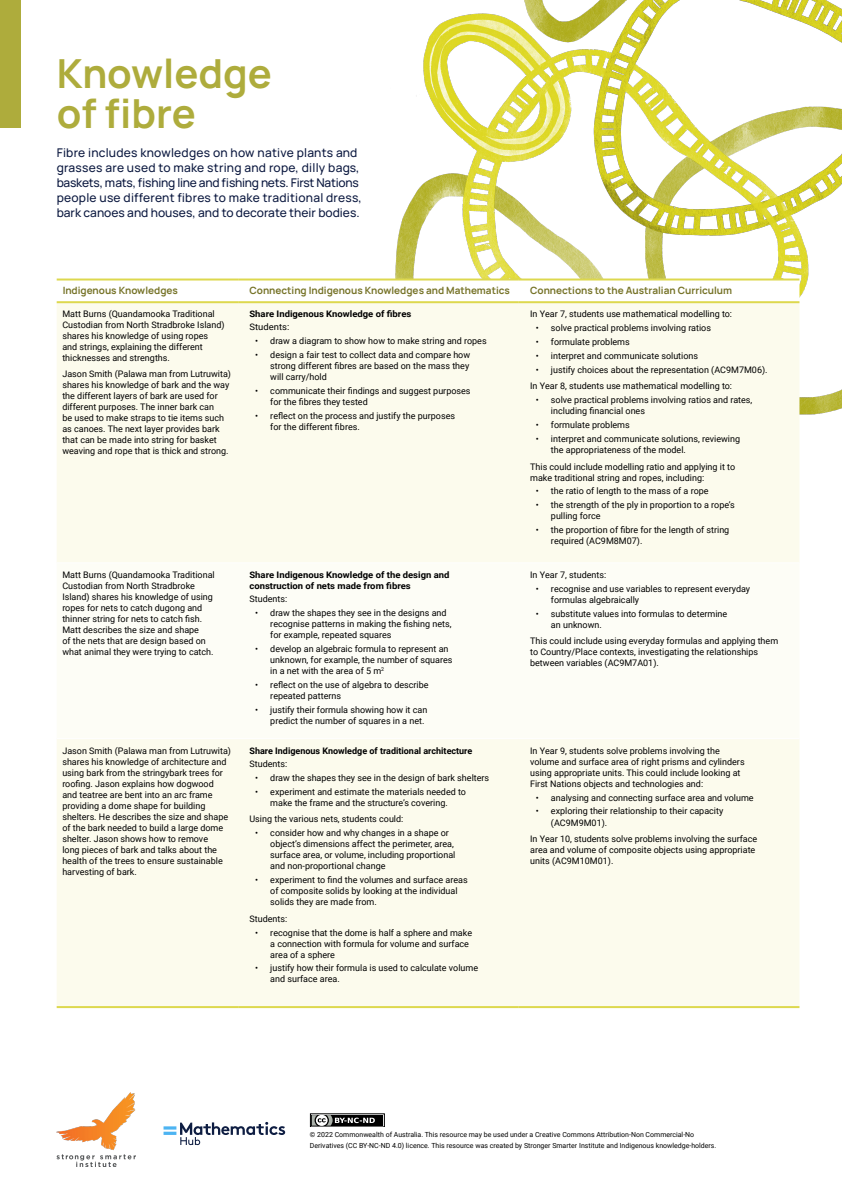
<style>
.page{position:relative;width:842px;height:1191px;background:#fff}
.page>*{position:absolute;margin:0;border:0;box-sizing:border-box;transform-origin:0 0}
.t1{font:700 40px/40px "Manrope";color:#aeac3c}
.t2{font:500 12px/15px "Manrope";letter-spacing:.01em;color:#0c1940}
.t3{font:700 10px "Manrope";color:#767328}
.t4{font:9px/11px "Roboto";color:#000}
.t5{font:700 9px/11px "Roboto";color:#000;scale:1.05 1}
.t6{font:700 9px "Roboto";color:#000}
.t7{font:9px "Roboto";color:#000;scale:1.05 1}
.t8{font:7px/11px "Roboto";color:#000}
</style>
<div class="page">
<svg style="left:164px;top:1121px;width:121px;height:24px"></svg>
<img style="left:57px;top:1092px;width:79px;height:74px">
<img style="left:395px;top:0;width:447px;height:415px">
<svg style="left:57px;top:280px;width:742px;height:21px"></svg>
<div style="left:57px;top:303px;width:742px;height:703px;background:#fcfbed"></div>
<div style="left:57px;top:563px;width:742px;height:175px;background:#fdfdf6"></div>
<hr style="left:57px;top:562px;width:181px;height:1px;background:#fff">
<hr style="left:238px;top:562px;width:281px;height:1px;background:#fff">
<hr style="left:519px;top:562px;width:280px;height:1px;background:#fff">
<hr style="left:57px;top:738px;width:181px;height:1px;background:#fff">
<hr style="left:238px;top:738px;width:281px;height:1px;background:#fff">
<hr style="left:519px;top:738px;width:280px;height:1px;background:#fff">
<hr style="left:57px;top:278px;width:181px;height:2px;background:#ddd84e">
<hr style="left:238px;top:278px;width:281px;height:2px;background:#ddd84e">
<hr style="left:519px;top:278px;width:280px;height:2px;background:#ddd84e">
<hr style="left:57px;top:301px;width:181px;height:2px;background:#ddd84e">
<hr style="left:238px;top:301px;width:281px;height:2px;background:#ddd84e">
<hr style="left:519px;top:301px;width:280px;height:2px;background:#ddd84e">
<hr style="left:57px;top:1006px;width:181px;height:2px;background:#ddd84e">
<hr style="left:238px;top:1006px;width:281px;height:2px;background:#ddd84e">
<hr style="left:519px;top:1006px;width:280px;height:2px;background:#ddd84e">
<div style="left:0;top:0;width:20px;height:128px;background:#aeac3c"></div>
<div style="left:310px;top:1113px;width:75px;height:14px;border:1px solid #000"></div>
<div style="left:312px;top:1115px;width:71px;height:10px;background:#000"></div>
<svg style="left:310px;top:1113px;width:65px;height:14px"></svg>
<h1 class="t1" style="left:57px;top:53px;width:217px">Knowledge of fibre</h1>
<p class="t2" style="left:57px;top:145px;width:307px">Fibre includes knowledges on how native plants and grasses are used to make string and rope, dilly bags, baskets, mats, fishing line and fishing nets. First Nations people use different fibres to make traditional dress, bark canoes and houses, and to decorate their bodies.</p>
<p class="t3" style="left:63px;top:284px;width:117px">Indigenous Knowledges</p>
<p class="t3" style="left:249px;top:284px;width:262px">Connecting Indigenous Knowledges and Mathematics</p>
<p class="t3" style="left:530px;top:284px;width:204px">Connections to the Australian Curriculum</p>
<p class="t4" style="left:62px;top:308px;width:164px">Matt Burns (Quandamooka Traditional Custodian from North Stradbroke Island) shares his knowledge of using ropes and strings, explaining the different thicknesses and strengths.</p>
<p class="t4" style="left:62px;top:367px;width:170px">Jason Smith (Palawa man from Lutruwita) shares his knowledge of bark and the way the different layers of bark are used for different purposes. The inner bark can<br>be used to make straps to tie items such as canoes. The next layer provides bark that can be made into string for basket weaving and rope that is thick and strong.</p>
<p class="t5" style="left:249px;top:308px;width:156px">Share Indigenous Knowledge of fibres</p>
<p class="t7" style="left:249px;top:321px;width:39px">Students:</p>
<p class="t4" style="left:255px;top:335px;width:233px">• draw a diagram to show how to make string and ropes</p>
<p class="t4" style="left:270px;top:349px;width:201px;text-align:justify;text-indent:-15px">• design a fair test to collect data and compare how strong different fibres are based on the mass they will carry/hold</p>
<p class="t4" style="left:270px;top:385px;width:202px;text-indent:-15px">• communicate their findings and suggest purposes for the fibres they tested</p>
<p class="t4" style="left:270px;top:410px;width:186px;text-indent:-15px">• reflect on the process and justify the purposes for the different fibres.</p>
<p class="t4" style="left:530px;top:308px;width:203px">In Year 7, students use mathematical modelling to:</p>
<p class="t4" style="left:536px;top:322px;width:177px">• solve practical problems involving ratios</p>
<p class="t4" style="left:536px;top:336px;width:96px">• formulate problems</p>
<p class="t4" style="left:536px;top:350px;width:164px">• interpret and communicate solutions</p>
<p class="t4" style="left:530px;top:361px;width:239px;line-height:16.7px;text-indent:6px">• justify choices about the representation (AC9M7M06).<br>In Year 8, students use mathematical modelling to:</p>
<p class="t4" style="left:551px;top:394px;width:203px;text-indent:-15px">• solve practical problems involving ratios and rates, including financial ones</p>
<p class="t4" style="left:536px;top:419px;width:96px">• formulate problems</p>
<p class="t4" style="left:551px;top:433px;width:191px;text-indent:-15px">• interpret and communicate solutions, reviewing the appropriateness of the model.</p>
<p class="t4" style="left:530px;top:460px;width:207px">This could include modelling ratio and applying it to make traditional string and ropes, including:</p>
<p class="t4" style="left:536px;top:485px;width:174px">• the ratio of length to the mass of a rope</p>
<p class="t4" style="left:551px;top:499px;width:185px;text-indent:-15px">• the strength of the ply in proportion to a rope’s pulling force</p>
<p class="t4" style="left:551px;top:524px;width:180px;text-indent:-15px">• the proportion of fibre for the length of string required (AC9M8M07).</p>
<p class="t4" style="left:62px;top:569px;width:154px">Matt Burns (Quandamooka Traditional Custodian from North Stradbroke Island) shares his knowledge of using ropes for nets to catch dugong and thinner string for nets to catch fish.<br>Matt describes the size and shape<br>of the nets that are design based on what animal they were trying to catch.</p>
<p class="t5" style="left:249px;top:569px;width:192px">Share Indigenous Knowledge of the design and construction of nets made from fibres</p>
<p class="t4" style="left:249px;top:593px;width:39px">Students:</p>
<p class="t4" style="left:270px;top:607px;width:183px;text-indent:-15px">• draw the shapes they see in the designs and recognise patterns in making the fishing nets, for example, repeated squares</p>
<p class="t4" style="left:270px;top:643px;width:184px;text-indent:-15px">• develop an algebraic formula to represent an unknown, for example, the number of squares in a net with the area of 5 m<sup>2</sup></p>
<p class="t4" style="left:270px;top:678px;width:160px;text-indent:-15px">• reflect on the use of algebra to describe repeated patterns</p>
<p class="t4" style="left:270px;top:703px;width:159px;text-indent:-15px">• justify their formula showing how it can predict the number of squares in a net.</p>
<p class="t4" style="left:62px;top:745px;width:170px">Jason Smith (Palawa man from Lutruwita) shares his knowledge of architecture and using bark from the stringybark trees for roofing. Jason explains how dogwood<br>and teatree are bent into an arc frame providing a dome shape for building shelters. He describes the size and shape of the bark needed to build a large dome shelter. Jason shows how to remove<br>long pieces of bark and talks about the health of the trees to ensure sustainable harvesting of bark.</p>
<p class="t6" style="left:249px;top:744px;width:224px">Share Indigenous Knowledge of traditional architecture</p>
<p class="t4" style="left:249px;top:758px;width:39px">Students:</p>
<p class="t4" style="left:255px;top:771px;width:236px">• draw the shapes they see in the design of bark shelters</p>
<p class="t4" style="left:255px;top:785px;width:212px;text-align:center">• experiment and estimate the materials needed to make the frame and the structure’s covering.</p>
<p class="t4" style="left:249px;top:813px;width:155px">Using the various nets, students could:</p>
<p class="t4" style="left:270px;top:827px;width:187px;text-indent:-15px">• consider how and why changes in a shape or object’s dimensions affect the perimeter, area, surface area, or volume, including proportional and non-proportional change</p>
<p class="t4" style="left:270px;top:874px;width:199px;text-indent:-15px">• experiment to find the volumes and surface areas of composite solids by looking at the individual solids they are made from.</p>
<p class="t4" style="left:249px;top:912px;width:39px">Students:</p>
<p class="t4" style="left:270px;top:926px;width:203px;text-indent:-15px">• recognise that the dome is half a sphere and make a connection with formula for volume and surface area of a sphere</p>
<p class="t4" style="left:270px;top:962px;width:209px;text-indent:-15px">• justify how their formula is used to calculate volume and surface area.</p>
<p class="t4" style="left:530px;top:569px;width:78px">In Year 7, students:</p>
<p class="t4" style="left:551px;top:583px;width:201px;text-indent:-15px">• recognise and use variables to represent everyday formulas algebraically</p>
<p class="t4" style="left:551px;top:607px;width:178px;text-indent:-15px">• substitute values into formulas to determine an unknown.</p>
<p class="t4" style="left:530px;top:635px;width:250px">This could include using everyday formulas and applying them to Country/Place contexts, investigating the relationships between variables (AC9M7A01).</p>
<p class="t4" style="left:530px;top:745px;width:216px">In Year 9, students solve problems involving the volume and surface area of right prisms and cylinders using appropriate units. This could include looking at First Nations objects and technologies and:</p>
<p class="t4" style="left:536px;top:791px;width:219px">• analysing and connecting surface area and volume</p>
<p class="t4" style="left:551px;top:805px;width:174px;text-indent:-15px">• exploring their relationship to their capacity (AC9M9M01).</p>
<p class="t4" style="left:530px;top:833px;width:229px">In Year 10, students solve problems involving the surface area and volume of composite objects using appropriate units (AC9M10M01).</p>
<p class="t8" style="left:310px;top:1129px;width:408px">© 2022 Commonwealth of Australia. This resource may be used under a Creative Commons Attribution-Non Commercial-No<br>Derivatives (CC BY-NC-ND 4.0) licence. This resource was created by Stronger Smarter Institute and Indigenous knowledge-holders.</p>
</div>
